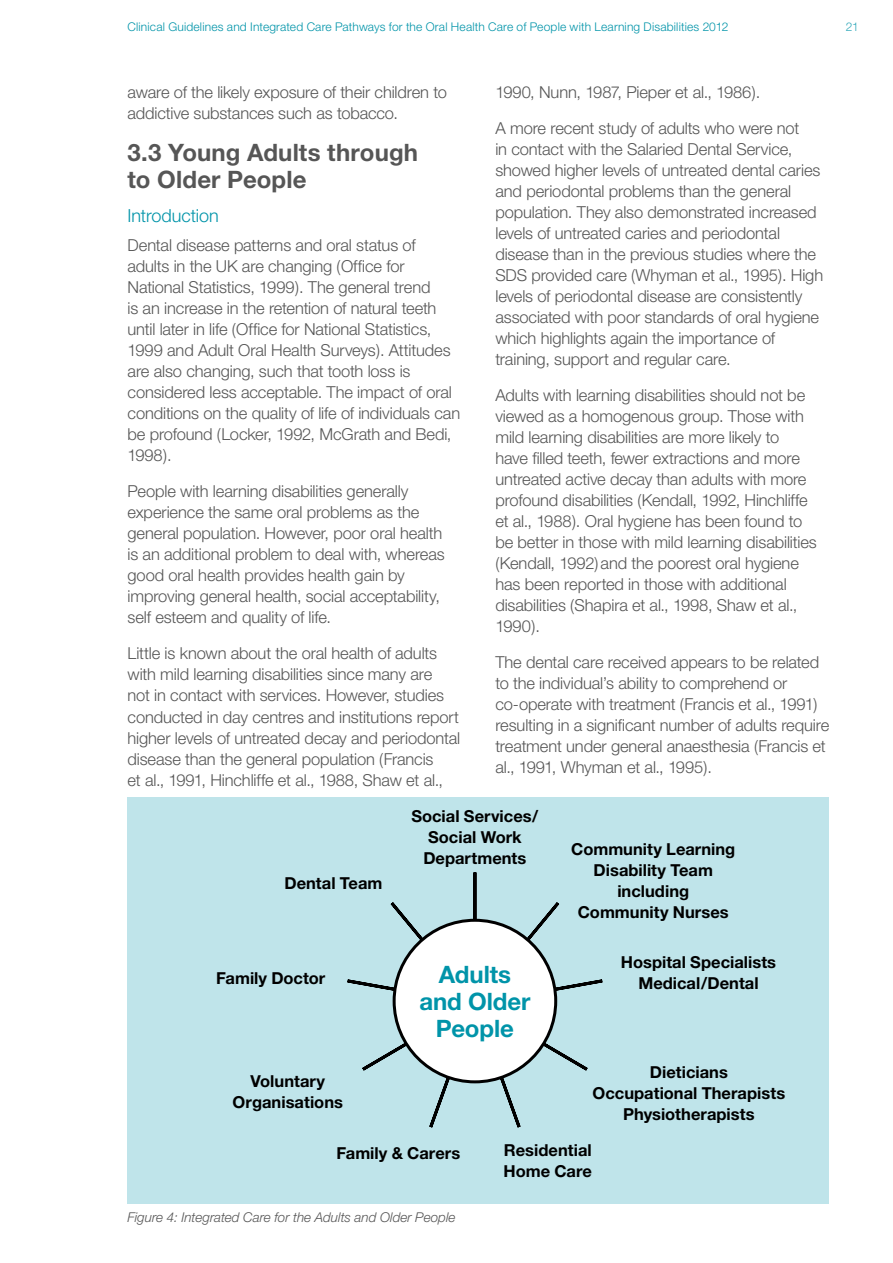
<style>
.page{position:relative;width:893px;height:1263px;background:#fff}
.page>*{position:absolute;margin:0;border:0;box-sizing:border-box;transform-origin:0 0}
.t1{font:700 24px/27px "Helvetica Neue";letter-spacing:.005em;color:#565656}
.t2{font:700 24px/27px "Helvetica Neue";letter-spacing:-.005em;color:#0094a9;text-align:center}
.t3{font:300 18px "Helvetica Neue";letter-spacing:-.005em;color:#0094a9}
.t4{font:300 16.5px/21px "Helvetica Neue";letter-spacing:-.01em;color:#565656}
.t5{font:700 16.5px/21px "Helvetica Neue";color:#000;text-align:center}
.t6{font:italic 300 13.5px "Helvetica Neue";color:#565656}
.t7{font:300 12px "Helvetica Neue";letter-spacing:.015em;color:#0094a9}
.t8{font:300 12px "Helvetica Neue";color:#33a9ba}
</style>
<div class="page">
<div style="left:128px;top:797px;width:701px;height:406px;background:#bfe4ea"></div>
<svg style="left:347px;top:872px;width:256px;height:256px"></svg>
<div style="left:394px;top:920px;width:162px;height:162px;background:#fff;border-radius:50%"></div>
<div style="left:393px;top:919px;width:164px;height:164px;border:3px solid #000;border-radius:50%"></div>
<p class="t7" style="left:128px;top:19px;width:602px">Clinical Guidelines and Integrated Care Pathways for the Oral Health Care of People with Learning Disabilities 2012</p>
<p class="t8" style="left:846px;top:19px;width:14px">21</p>
<p class="t4" style="left:128px;top:81px;width:321px">aware of the likely exposure of their children to addictive substances such as tobacco.</p>
<p class="t1" style="left:128px;top:138px;width:292px">3.3 Young Adults through to Older People</p>
<p class="t3" style="left:128px;top:204px;width:93px">Introduction</p>
<p class="t4" style="left:128px;top:235px;width:334px">Dental disease patterns and oral status of adults in the UK are changing (Office for National Statistics, 1999). The general trend<br>is an increase in the retention of natural teeth until later in life (Office for National Statistics, 1999 and Adult Oral Health Surveys). Attitudes are also changing, such that tooth loss is considered less acceptable. The impact of oral conditions on the quality of life of individuals can be profound (Locker, 1992, McGrath and Bedi, 1998).</p>
<p class="t4" style="left:128px;top:481px;width:319px">People with learning disabilities generally experience the same oral problems as the general population. However, poor oral health is an additional problem to deal with, whereas good oral health provides health gain by improving general health, social acceptability, self esteem and quality of life.</p>
<p class="t4" style="left:128px;top:643px;width:334px">Little is known about the oral health of adults with mild learning disabilities since many are<br>not in contact with services. However, studies conducted in day centres and institutions report higher levels of untreated decay and periodontal disease than the general population (Francis<br>et al., 1991, Hinchliffe et al., 1988, Shaw et al.,</p>
<p class="t4" style="left:495px;top:74px;width:305px;line-height:36px">1990, Nunn, 1987, Pieper et al., 1986).<br>A more recent study of adults who were not</p>
<p class="t4" style="left:495px;top:138px;width:329px">in contact with the Salaried Dental Service, showed higher levels of untreated dental caries and periodontal problems than the general population. They also demonstrated increased levels of untreated caries and periodontal disease than in the previous studies where the SDS provided care (Whyman et al., 1995). High levels of periodontal disease are consistently associated with poor standards of oral hygiene which highlights again the importance of training, support and regular care.</p>
<p class="t4" style="left:495px;top:384px;width:323px">Adults with learning disabilities should not be viewed as a homogenous group. Those with mild learning disabilities are more likely to<br>have filled teeth, fewer extractions and more untreated active decay than adults with more profound disabilities (Kendall, 1992, Hinchliffe et al., 1988). Oral hygiene has been found to be better in those with mild learning disabilities (Kendall, 1992)and the poorest oral hygiene has been reported in those with additional disabilities (Shapira et al., 1998, Shaw et al., 1990).</p>
<p class="t4" style="left:495px;top:651px;width:335px">The dental care received appears to be related to the individual’s ability to comprehend or co-operate with treatment (Francis et al., 1991) resulting in a significant number of adults require treatment under general anaesthesia (Francis et al., 1991, Whyman et al., 1995).</p>
<p class="t5" style="left:284px;top:872px;width:99px">Dental Team</p>
<p class="t5" style="left:411px;top:805px;width:128px">Social Services/<br>Social Work<br>Departments</p>
<p class="t5" style="left:216px;top:967px;width:111px">Family Doctor</p>
<p class="t2" style="left:419px;top:961px;width:113px">Adults and Older<br>People</p>
<p class="t5" style="left:571px;top:839px;width:166px">Community Learning<br>Disability Team including<br>Community Nurses</p>
<p class="t5" style="left:621px;top:951px;width:157px">Hospital Specialists<br>Medical/Dental</p>
<p class="t5" style="left:593px;top:1061px;width:194px">Dieticians<br>Occupational Therapists<br>Physiotherapists</p>
<p class="t5" style="left:233px;top:1070px;width:112px">Voluntary<br>Organisations</p>
<p class="t5" style="left:336px;top:1142px;width:125px">Family &amp; Carers</p>
<p class="t5" style="left:504px;top:1139px;width:90px;text-align:left">Residential<br>Home Care</p>
<p class="t6" style="left:128px;top:1209px;width:329px">Figure 4: Integrated Care for the Adults and Older People</p>
</div>
